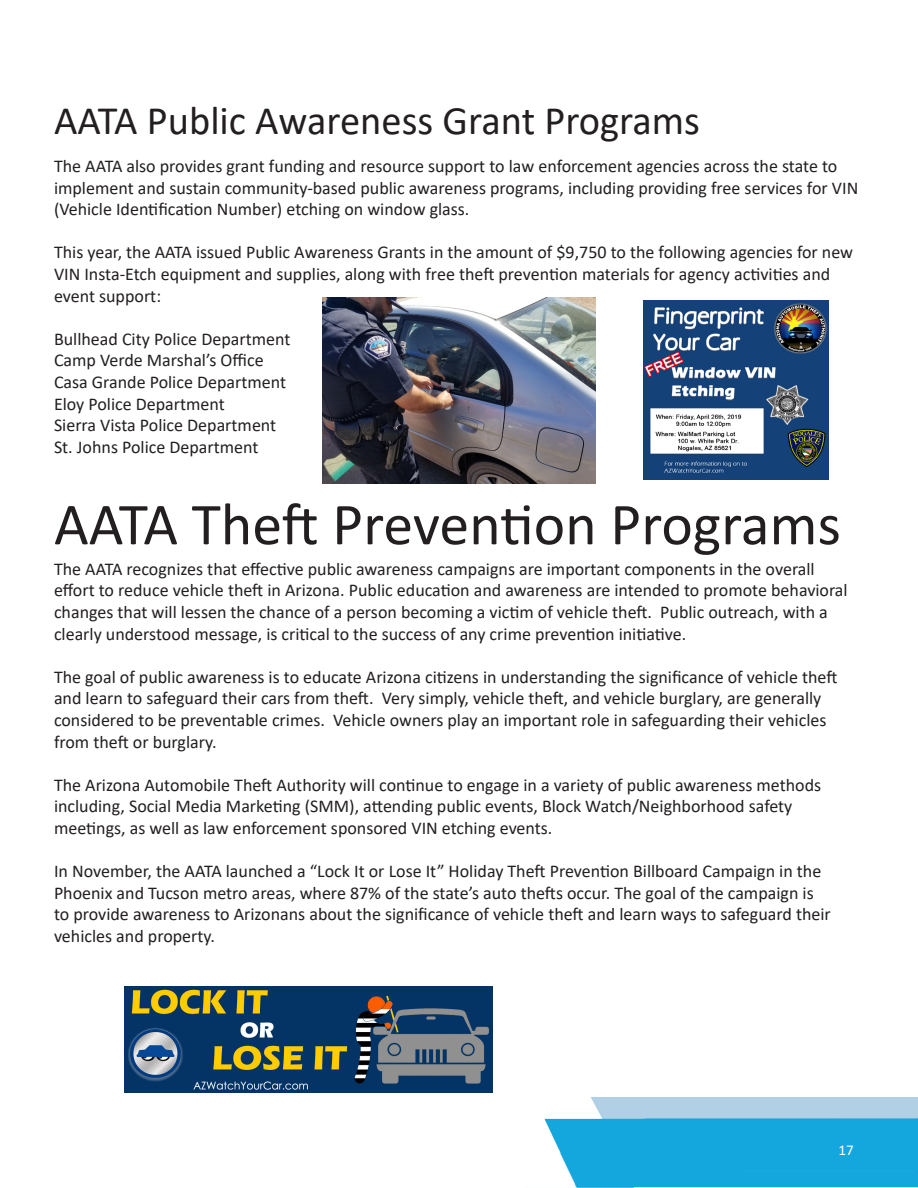
<style>
.page{position:relative;width:918px;height:1188px;background:#fff}
.page>*{position:absolute;margin:0;border:0;box-sizing:border-box;transform-origin:0 0}
.Section_Heading{font:60px "Calibri";color:#231f20}
.t1{font:40.5px "Calibri";color:#231f20}
.t2{font:18px/21.6px "Calibri";color:#231f20}
.t3{font:15px "Calibri";color:#fff}
</style>
<div class="page">
<img style="left:124px;top:483px;width:794px;height:705px">
<img style="left:643px;top:300px;width:186px;height:180px">
<img style="left:322px;top:297px;width:274px;height:186px">
<img style="left:124px;top:987px;width:368px;height:105px">
<p class="t1" style="left:54px;top:92px;width:648px">AATA Public Awareness Grant Programs</p>
<p class="t2" style="left:54px;top:155px;width:806px">The AATA also provides grant funding and resource support to law enforcement agencies across the state to implement and sustain community-based public awareness programs, including providing free services for VIN (Vehicle Identification Number) etching on window glass.</p>
<p class="t2" style="left:54px;top:241px;width:801px">This year, the AATA issued Public Awareness Grants in the amount of $9,750 to the following agencies for new<br>VIN Insta-Etch equipment and supplies, along with free theft prevention materials for agency activities and event support:</p>
<p class="t2" style="left:54px;top:327px;width:238px">Bullhead City Police Department</p>
<p class="t2" style="left:54px;top:349px;width:211px">Camp Verde Marshal’s Office</p>
<p class="t2" style="left:54px;top:371px;width:234px">Casa Grande Police Department</p>
<p class="t2" style="left:54px;top:392px;width:172px">Eloy Police Department</p>
<p class="t2" style="left:54px;top:414px;width:224px">Sierra Vista Police Department</p>
<p class="t2" style="left:54px;top:435px;width:206px">St. Johns Police Department</p>
<p class="Section_Heading" style="left:54px;top:483px;width:789px">AATA Theft Prevention Programs</p>
<p class="t2" style="left:54px;top:558px;width:795px">The AATA recognizes that effective public awareness campaigns are important components in the overall effort to reduce vehicle theft in Arizona. Public education and awareness are intended to promote behavioral changes that will lessen the chance of a person becoming a victim of vehicle theft. Public outreach, with a clearly understood message, is critical to the success of any crime prevention initiative.</p>
<p class="t2" style="left:54px;top:666px;width:785px">The goal of public awareness is to educate Arizona citizens in understanding the significance of vehicle theft and learn to safeguard their cars from theft. Very simply, vehicle theft, and vehicle burglary, are generally considered to be preventable crimes. Vehicle owners play an important role in safeguarding their vehicles from theft or burglary.</p>
<p class="t2" style="left:54px;top:774px;width:769px">The Arizona Automobile Theft Authority will continue to engage in a variety of public awareness methods including, Social Media Marketing (SMM), attending public events, Block Watch/Neighborhood safety meetings, as well as law enforcement sponsored VIN etching events.</p>
<p class="t2" style="left:54px;top:860px;width:778px">In November, the AATA launched a “Lock It or Lose It” Holiday Theft Prevention Billboard Campaign in the Phoenix and Tucson metro areas, where 87% of the state’s auto thefts occur. The goal of the campaign is to provide awareness to Arizonans about the significance of vehicle theft and learn ways to safeguard their vehicles and property.</p>
<p class="t3" style="left:838px;top:1140px;width:17px">17</p>
</div>
